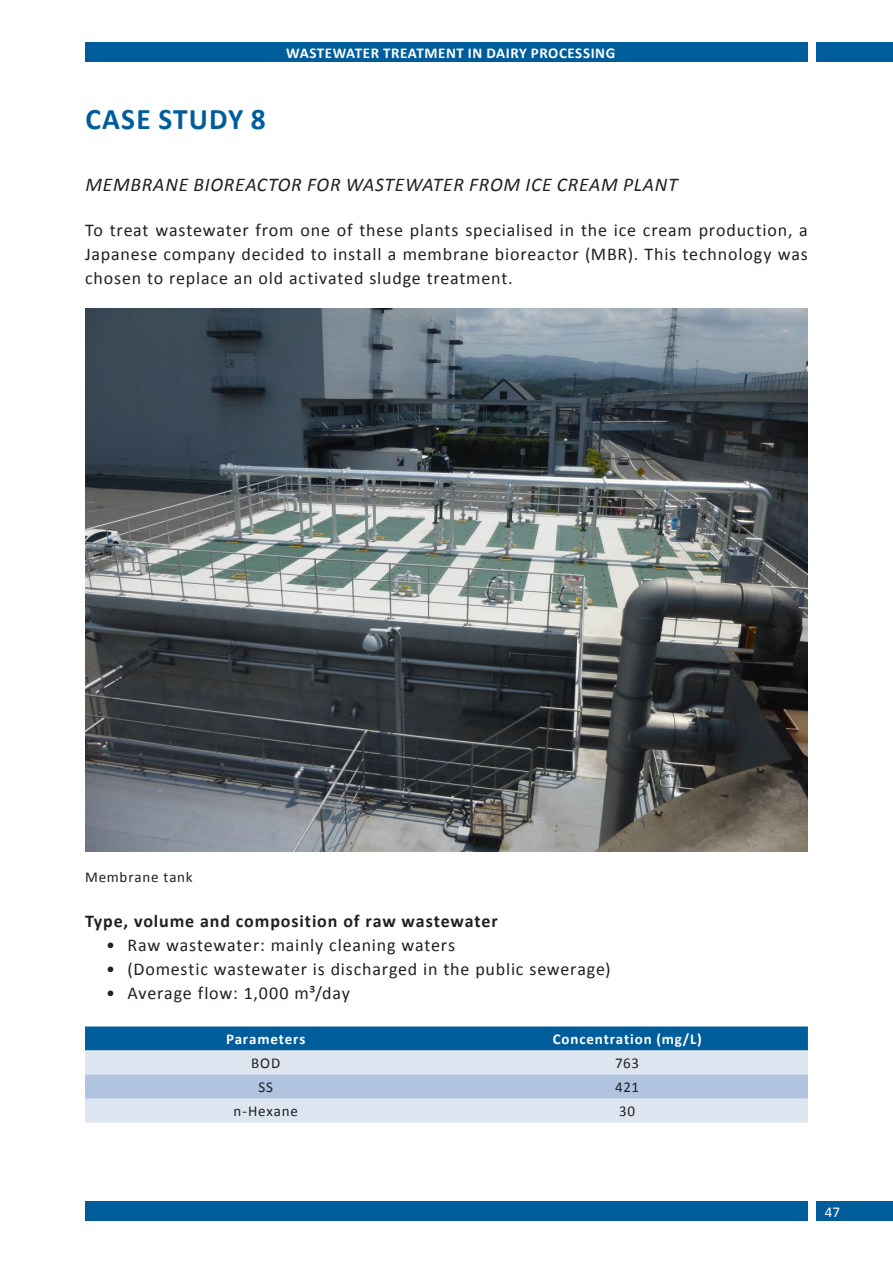
<style>
.page{position:relative;width:893px;height:1263px;background:#fff}
.page>*{position:absolute;margin:0;border:0;box-sizing:border-box;transform-origin:0 0}
.t1{font:700 30px "Calibri";letter-spacing:.04em;color:#005d9c}
.t2{font:italic 19.5px "Calibri";letter-spacing:.04em;color:#231f20}
.t3{font:18px/24px "Calibri";letter-spacing:.045em;color:#231f20;text-align:justify}
.t4{font:700 18px "Calibri";letter-spacing:.05em;color:#231f20}
.t5{font:700 15px "Calibri";letter-spacing:.04em;color:#fff}
.t6{font:15px "Calibri";letter-spacing:.055em;color:#231f20}
.t7{font:15px "Calibri";color:#fff}
</style>
<div class="page">
<img style="left:85px;top:309px;width:723px;height:542px">
<div style="left:85px;top:1026px;width:723px;height:24px;background:#005d9c"></div>
<div style="left:85px;top:1050px;width:723px;height:72px;background:#dde5f1"></div>
<div style="left:85px;top:1074px;width:723px;height:24px;background:#b1c4df"></div>
<div style="left:85px;top:1201px;width:723px;height:19px;background:#005d9c"></div>
<div style="left:85px;top:43px;width:723px;height:19px;background:#005d9c"></div>
<div style="left:816px;top:1201px;width:77px;height:19px;background:#005d9c"></div>
<svg style="left:816px;top:43px;width:77px;height:19px"></svg>
<h1 class="t1" style="left:86px;top:100px;width:181px">CASE STUDY 8</h1>
<p class="t5" style="left:286px;top:43px;width:331px">WASTEWATER TREATMENT IN DAIRY PROCESSING</p>
<p class="t2" style="left:85px;top:171px;width:594px">MEMBRANE BIOREACTOR FOR WASTEWATER FROM ICE CREAM PLANT</p>
<p class="t3" style="left:85px;top:218px;width:724px">To treat wastewater from one of these plants specialised in the ice cream production, a Japanese company decided to install a membrane bioreactor (MBR). This technology was chosen to replace an old activated sludge treatment.</p>
<p class="t6" style="left:85px;top:867px;width:109px">Membrane tank</p>
<p class="t4" style="left:85px;top:910px;width:414px">Type, volume and composition of raw wastewater</p>
<p class="t3" style="left:106px;top:933px;width:350px">• Raw wastewater: mainly cleaning waters</p>
<p class="t3" style="left:106px;top:957px;width:506px">• (Domestic wastewater is discharged in the public sewerage)</p>
<p class="t3" style="left:106px;top:981px;width:245px">• Average flow: 1,000 m³/day</p>
<p class="t5" style="left:226px;top:1029px;width:81px">Parameters</p>
<p class="t5" style="left:553px;top:1029px;width:151px">Concentration (mg/L)</p>
<p class="t6" style="left:251px;top:1054px;width:30px">BOD</p>
<p class="t6" style="left:615px;top:1054px;width:26px">763</p>
<p class="t6" style="left:258px;top:1078px;width:16px">SS</p>
<p class="t6" style="left:615px;top:1078px;width:25px">421</p>
<p class="t6" style="left:234px;top:1102px;width:66px">n-Hexane</p>
<p class="t6" style="left:619px;top:1102px;width:18px">30</p>
<p class="t7" style="left:825px;top:1202px;width:17px">47</p>
</div>
